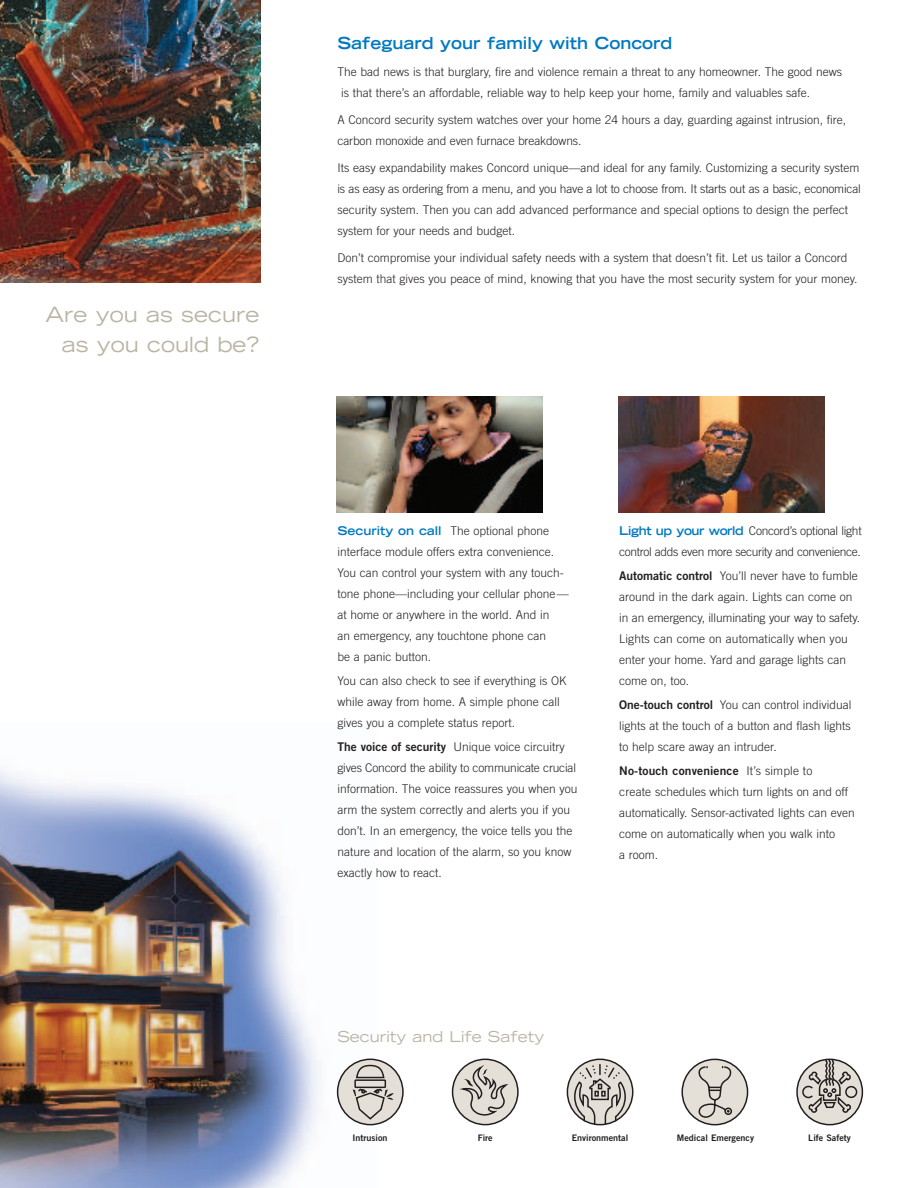
<style>
.page{position:relative;width:918px;height:1188px;background:#fff}
.page>*{position:absolute;margin:0;border:0;box-sizing:border-box;transform-origin:0 0}
.t1{font:expanded 21px/30px "Trade Gothic LH";color:#bbb4a4;text-align:right}
.t2{font:700 expanded 16.5px "Trade Gothic LH";color:#0079c2}
.t3{font:expanded 15px "Trade Gothic LH";color:#bbb4a4}
.t4{font:300 12px/21px "Trade Gothic";color:#231f20}
.t5{font:300 12px/21px "Trade Gothic";letter-spacing:-.03em;color:#231f20}
.t6{font:12px "Trade Gothic Bold Two";letter-spacing:.01em;color:#231f20}
.t7{font:9px "Trade Gothic Bold Two";color:#231f20}
.s1{font-family:"Trade Gothic LH";font-weight:700;font-stretch:expanded;color:#0079c2}
.s2{font-family:"Trade Gothic Bold Two";font-weight:400}
.s3{font-weight:700}
.s4{font-family:"Trade Gothic";font-weight:300}
</style>
<div class="page">
<img style="left:0;top:769px;width:375px;height:419px">
<img style="left:0;top:0;width:261px;height:282px">
<img style="left:618px;top:396px;width:207px;height:117px">
<img style="left:336px;top:396px;width:207px;height:117px">
<svg style="left:453px;top:1059px;width:65px;height:66px"></svg>
<div style="left:452px;top:1059px;width:67px;height:66px;border:2px solid #231f20;border-radius:50%"></div>
<svg style="left:456px;top:1068px;width:55px;height:48px;background:#c4bfb8"></svg>
<svg style="left:337px;top:1059px;width:67px;height:66px"></svg>
<svg style="left:796px;top:1059px;width:67px;height:66px"></svg>
<svg style="left:681px;top:1059px;width:68px;height:66px"></svg>
<svg style="left:566px;top:1059px;width:68px;height:66px"></svg>
<h1 class="t1" style="left:45px;top:301px;width:216px">Are you as secure as you could be?</h1>
<h2 class="t2" style="left:338px;top:37px;width:337px">Safeguard your family with Concord</h2>
<p class="t4" style="left:341px;top:63px;width:502px;text-indent:-4px">The bad news is that burglary, fire and violence remain a threat to any homeowner. The good news is that there’s an affordable, reliable way to help keep your home, family and valuables safe.</p>
<p class="t4" style="left:338px;top:111px;width:510px">A Concord security system watches over your home 24 hours a day, guarding against intrusion, fire, carbon monoxide and even furnace breakdowns.</p>
<p class="t4" style="left:338px;top:159px;width:525px">Its easy expandability makes Concord unique—and ideal for any family. Customizing a security system is as easy as ordering from a menu, and you have a lot to choose from. It starts out as a basic, economical security system. Then you can add advanced performance and special options to design the perfect system for your needs and budget.</p>
<p class="t4" style="left:338px;top:249px;width:522px">Don’t compromise your individual safety needs with a system that doesn’t fit. Let us tailor a Concord system that gives you peace of mind, knowing that you have the most security system for your money.</p>
<p class="t4" style="left:338px;top:522px;width:233px"><span class="s1">Security on call</span> The optional phone interface module offers extra convenience.<br>You can control your system with any touch&shy;tone phone—including your cellular phone— at home or anywhere in the world. And in<br>an emergency, any touchtone phone can<br>be a panic button.</p>
<p class="t4" style="left:338px;top:672px;width:230px">You can also check to see if everything is OK while away from home. A simple phone call gives you a complete status report.</p>
<p class="t4" style="left:338px;top:738px;width:241px"><span class="s2">The voice of security</span> Unique voice circuitry gives Concord the ability to communicate crucial information. The voice reassures you when you arm the system correctly and alerts you if you don’t. In an emergency, the voice tells you the nature and location of the alarm, so you know exactly how to react.</p>
<p class="t5" style="left:619px;top:521px;width:244px"><span class="s1">Light up your world</span> Concord’s optional light control adds even more security and convenience.</p>
<p class="t4" style="left:619px;top:566px;width:242px"><span class="s2">Automatic contro</span><span class="s3">l</span> You’ll never have to fumble around in the dark again. Lights can come on in an emergency, illuminating your way to safety.<br>Lights can come on automatically when you enter your home. Yard and garage lights can come on, too.</p>
<p class="t4" style="left:619px;top:695px;width:234px;text-align:justify"><span class="s2">One-touch control</span> You can control individual lights at the touch of a button and flash lights to help scare away an intruder.</p>
<p class="t6" style="left:619px;top:766px;width:195px">No-touch convenience <span class="s4">It’s simple to</span></p>
<p class="t4" style="left:619px;top:782px;width:237px">create schedules which turn lights on and off automatically. Sensor-activated lights can even come on automatically when you walk into<br>a room.</p>
<p class="t3" style="left:338px;top:1031px;width:209px">Security and Life Safety</p>
<p class="t7" style="left:353px;top:1135px;width:36px">Intrusion</p>
<p class="t7" style="left:478px;top:1135px;width:16px">Fire</p>
<p class="t7" style="left:572px;top:1135px;width:58px">Environmental</p>
<p class="t7" style="left:677px;top:1135px;width:79px">Medical Emergency</p>
<p class="t7" style="left:808px;top:1135px;width:44px">Life Safety</p>
</div>
